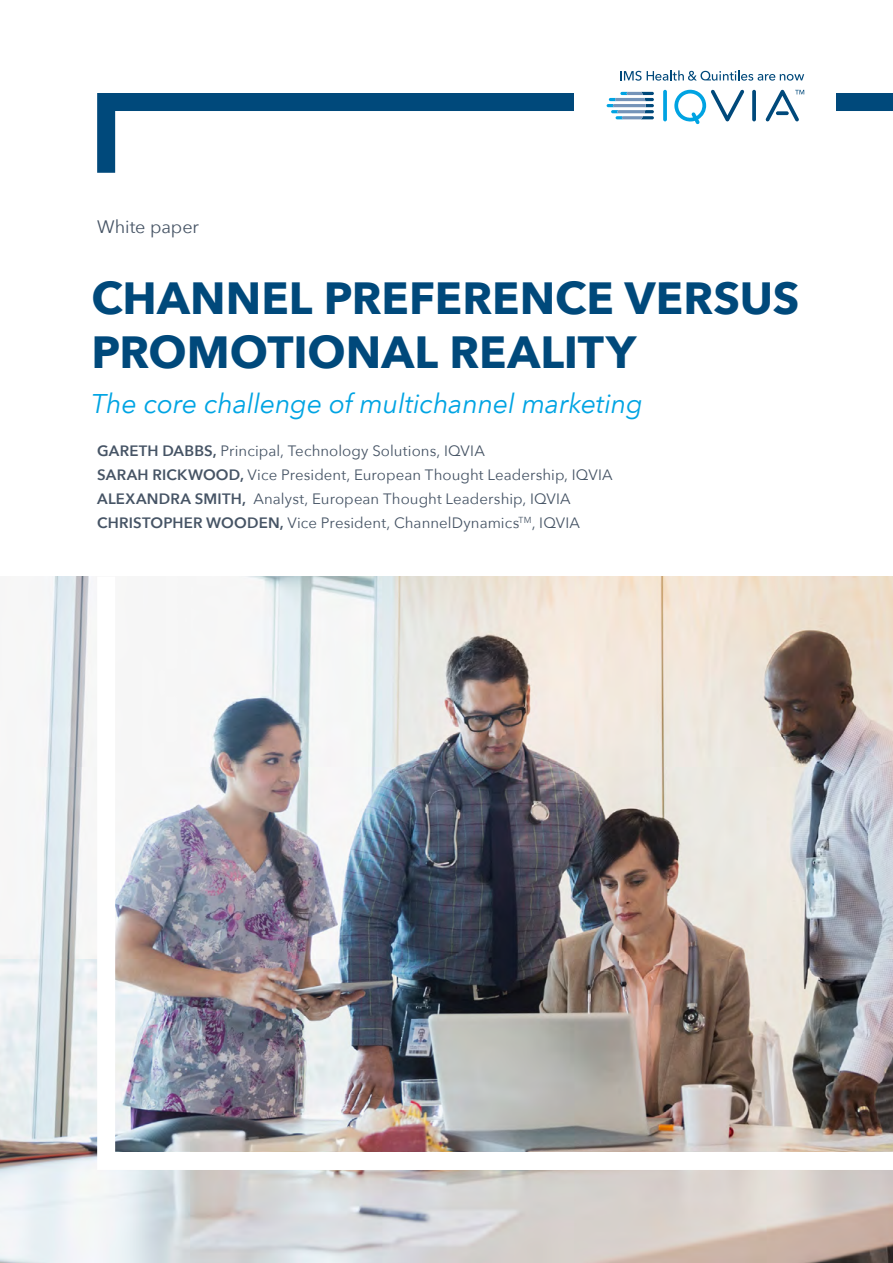
<style>
.page{position:relative;width:893px;height:1263px;background:#fff}
.page>*{position:absolute;margin:0;border:0;box-sizing:border-box;transform-origin:0 0}
.t1{font:700 45px/54px "Avenir Next";color:#00497b}
.t2{font:italic 27px "Avenir Next";letter-spacing:-.01em;color:#00a4e3}
.t3{font:18px "Avenir Next";letter-spacing:-.005em;color:#465465}
.t4{font:15px/24px "Avenir Next";letter-spacing:.005em;color:#465465}
.s1{font-weight:600}
</style>
<div class="page">
<img style="left:0;top:577px;width:893px;height:686px">
<svg style="left:97px;top:93px;width:796px;height:80px"></svg>
<img style="left:88px;top:576px;width:805px;height:603px">
<div style="left:575px;top:39px;width:261px;height:111px;background:#fff"></div>
<svg style="left:663px;top:90px;width:4px;height:31px"></svg>
<svg style="left:752px;top:90px;width:4px;height:31px"></svg>
<svg style="left:674px;top:89px;width:70px;height:35px"></svg>
<svg style="left:765px;top:90px;width:39px;height:32px"></svg>
<svg style="left:607px;top:92px;width:47px;height:27px"></svg>
<svg style="left:620px;top:70px;width:184px;height:11px"></svg>
<p class="t3" style="left:97px;top:211px;width:103px">White paper</p>
<h1 class="t1" style="left:91px;top:270px;width:709px">CHANNEL PREFERENCE VERSUS<br>PROMOTIONAL REALITY</h1>
<h2 class="t2" style="left:91px;top:380px;width:553px">The core challenge of multichannel marketing</h2>
<p class="t4" style="left:97px;top:438px;width:517px"><span class="s1">GARETH DABBS,</span> Principal, Technology Solutions, IQVIA<br><span class="s1">SARAH RICKWOOD,</span> Vice President, European Thought Leadership, IQVIA <span class="s1">ALEXANDRA SMITH,</span> Analyst, European Thought Leadership, IQVIA <span class="s1">CHRISTOPHER WOODEN,</span> Vice President, ChannelDynamics<sup>TM</sup>, IQVIA</p>
</div>
